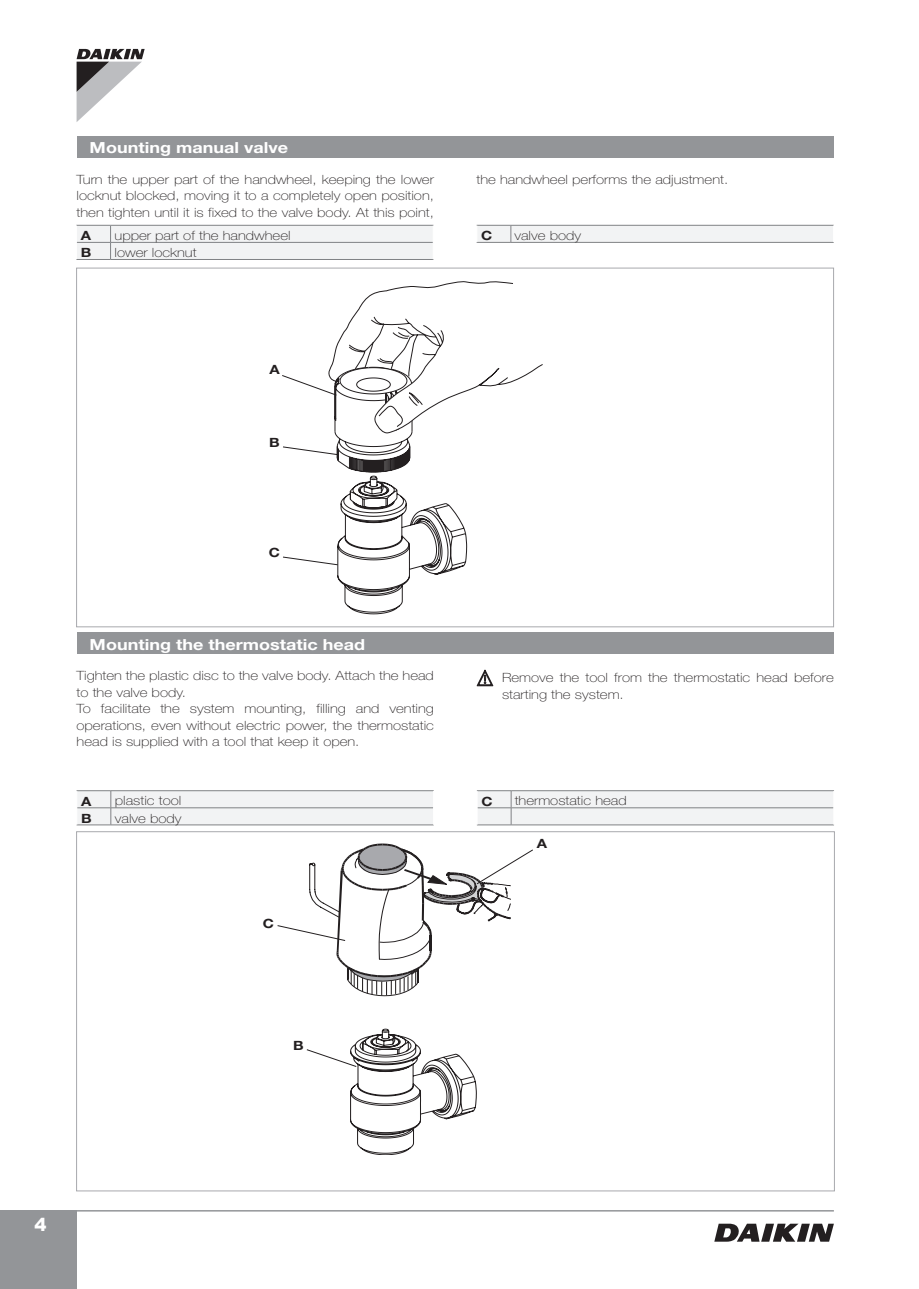
<style>
.page{position:relative;width:919px;height:1289px;background:#fff}
.page>*{position:absolute;margin:0;border:0;box-sizing:border-box;transform-origin:0 0}
.t1{font:900 18px "Arial";color:#fff}
.t2{font:700 15.3px "Helvetica Neue LT Std";color:#fff;scale:1.18 1}
.t3{font:100 12.75px/16.5px "Helvetica Neue LT Std";color:#231f20;scale:1.18 1}
.t4{font:700 12.75px/17.1px "Helvetica Neue LT Std";color:#231f20;scale:1.18 1}
</style>
<div class="page">
<hr style="left:77px;top:1209px;width:756px;height:2px;background:#939598">
<div style="left:0;top:1209px;width:77px;height:79px;background:#939598"></div>
<svg style="left:714px;top:1223px;width:119px;height:18px"></svg>
<svg style="left:77px;top:49px;width:68px;height:73px"></svg>
<div style="left:77px;top:136px;width:756px;height:22px;background:#939598"></div>
<div style="left:77px;top:632px;width:756px;height:22px;background:#939598"></div>
<hr style="left:77px;top:824px;width:34px;height:1px;background:#808285">
<hr style="left:111px;top:824px;width:322px;height:1px;background:#808285">
<svg style="left:76px;top:790px;width:358px;height:34px"></svg>
<hr style="left:477px;top:824px;width:34px;height:1px;background:#808285">
<hr style="left:511px;top:824px;width:323px;height:1px;background:#808285">
<svg style="left:477px;top:790px;width:357px;height:34px"></svg>
<hr style="left:76px;top:259px;width:35px;height:1px;background:#808285">
<hr style="left:111px;top:259px;width:322px;height:1px;background:#808285">
<svg style="left:76px;top:225px;width:358px;height:34px"></svg>
<hr style="left:476px;top:242px;width:35px;height:1px;background:#808285">
<hr style="left:511px;top:242px;width:322px;height:1px;background:#808285">
<svg style="left:476px;top:225px;width:358px;height:17px"></svg>
<svg style="left:282px;top:281px;width:261px;height:333px"></svg>
<svg style="left:277px;top:843px;width:256px;height:154px"></svg>
<svg style="left:306px;top:1028px;width:171px;height:126px"></svg>
<svg style="left:476px;top:669px;width:17px;height:17px"></svg>
<p class="t2" style="left:90px;top:138px;width:170px">Mounting manual valve</p>
<p class="t3" style="left:77px;top:171px;width:304px;text-align:justify">Turn the upper part of the handwheel, keeping the lower locknut blocked, moving it to a completely open position, then tighten until it is fixed to the valve body. At this point,</p>
<p class="t3" style="left:476px;top:171px;width:215px">the handwheel performs the adjustment.</p>
<p class="t3" style="left:115px;top:227px;width:151px;line-height:17.1px">upper part of the handwheel lower locknut</p>
<p class="t3" style="left:514px;top:227px;width:58px">valve body</p>
<p class="t4" style="left:81px;top:227px;width:10px">A<br>B</p>
<p class="t4" style="left:481px;top:227px;width:11px">C</p>
<p class="t4" style="left:269px;top:361px;width:10px">A</p>
<p class="t4" style="left:269px;top:433px;width:10px">B</p>
<p class="t4" style="left:269px;top:543px;width:11px">C</p>
<p class="t2" style="left:90px;top:635px;width:235px">Mounting the thermostatic head</p>
<p class="t3" style="left:77px;top:667px;width:304px">Tighten the plastic disc to the valve body. Attach the head to the valve body.<br>To facilitate the system mounting, filling and venting operations, even without electric power, the thermostatic head is supplied with a tool that keep it open.</p>
<p class="t3" style="left:502px;top:669px;width:283px">Remove the tool from the thermostatic head before starting the system.</p>
<p class="t3" style="left:115px;top:792px;width:58px;line-height:17.1px">plastic tool valve body</p>
<p class="t3" style="left:514px;top:792px;width:96px">thermostatic head</p>
<p class="t4" style="left:81px;top:792px;width:10px">A<br>B</p>
<p class="t4" style="left:481px;top:792px;width:11px">C</p>
<p class="t4" style="left:263px;top:914px;width:11px">C</p>
<p class="t4" style="left:293px;top:1036px;width:10px">B</p>
<p class="t4" style="left:536px;top:834px;width:10px">A</p>
<h1 class="t1" style="left:34px;top:1211px;width:14px">4</h1>
</div>
